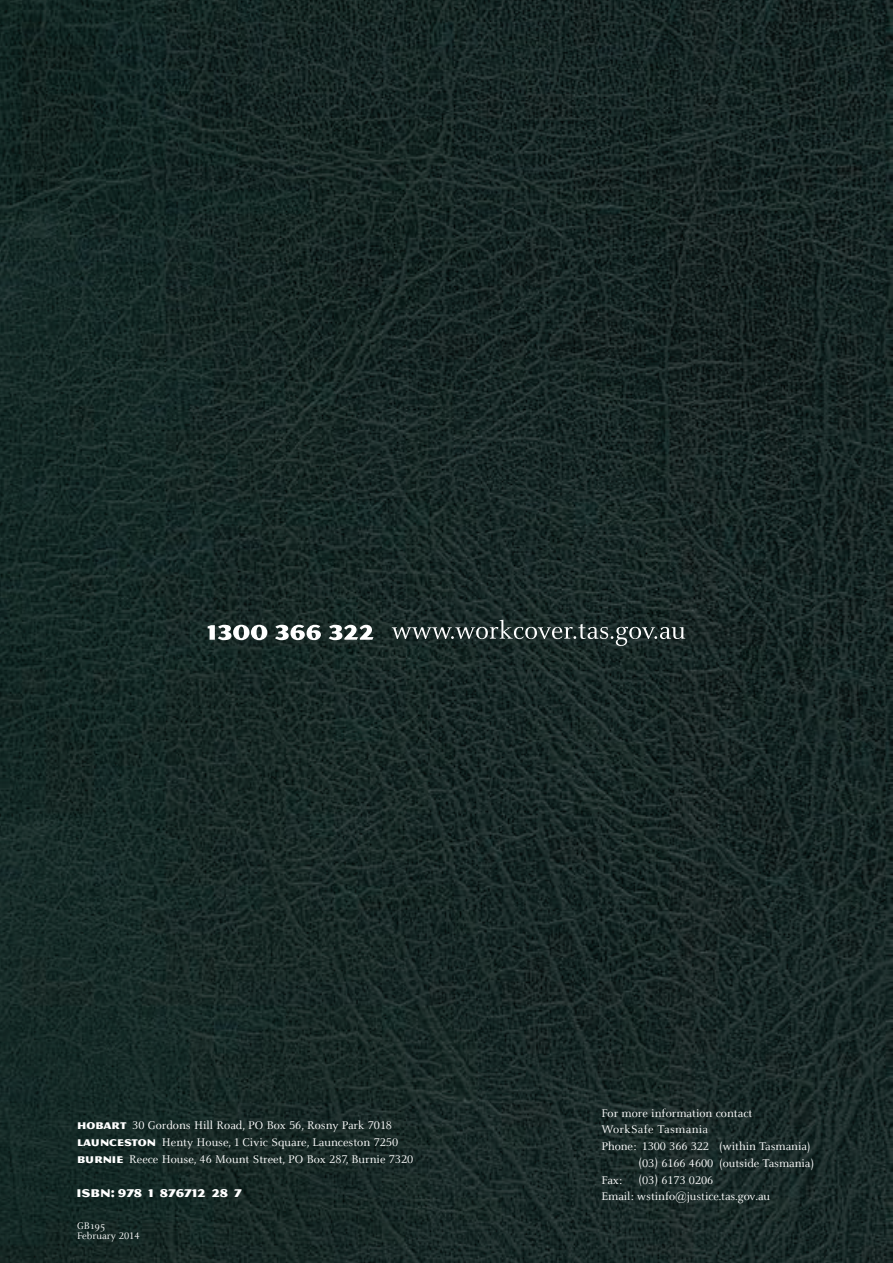
<style>
.page{position:relative;width:893px;height:1263px;background:#fff}
.page>*{position:absolute;margin:0;border:0;box-sizing:border-box;transform-origin:0 0}
.t1{font:12.3px/16.8px "Celeste";color:#fff}
.t2{font:12.3px "Celeste";letter-spacing:.025em;color:#fff}
.t3{font:12px "Magnesium MVB Std";color:#fff}
.Sub_level_1{font:10.5px "Celeste";color:#fff}
.s1{font-family:"Magnesium MVB Std";font-size:10.5px}
.s2{font-family:"Celeste Caps"}
</style>
<div class="page">
<img style="left:0;top:0;width:893px;height:1263px">
<svg style="left:208px;top:625px;width:59px;height:15px"></svg>
<svg style="left:275px;top:625px;width:46px;height:15px"></svg>
<svg style="left:329px;top:625px;width:44px;height:15px"></svg>
<svg style="left:392px;top:620px;width:293px;height:26px;background:#394745"></svg>
<p class="t1" style="left:77px;top:1117px;width:317px"><span class="s1">HOBART</span> <span class="s2">30</span> Gordons Hill Road, PO Box <span class="s2">56</span>, Rosny Park <span class="s2">7018</span></p>
<p class="t1" style="left:77px;top:1134px;width:323px"><span class="s1">LAUNCESTON</span> Henty House, <span class="s2">1</span> Civic Square, Launceston <span class="s2">7250</span></p>
<p class="t1" style="left:77px;top:1150px;width:338px"><span class="s1">BURNIE</span> Reece House, <span class="s2">46</span> Mount Street, PO Box <span class="s2">287</span>, Burnie <span class="s2">7320</span></p>
<p class="t3" style="left:77px;top:1186px;width:167px">ISBN: 978 1 876712 28 7</p>
<p class="Sub_level_1" style="left:77px;top:1220px;width:30px">GB195</p>
<p class="Sub_level_1" style="left:77px;top:1230px;width:64px">February <span class="s2">2014</span></p>
<p class="t1" style="left:601px;top:1105px;width:152px">For more information contact</p>
<p class="t2" style="left:601px;top:1123px;width:108px">WorkSafe Tasmania</p>
<p class="t1" style="left:601px;top:1138px;width:211px">Phone: <span class="s2">1300 366 322</span> (within Tasmania)</p>
<p class="t1" style="left:638px;top:1155px;width:177px">(<span class="s2">03</span>) <span class="s2">6166 4600</span> (outside Tasmania)</p>
<p class="t1" style="left:601px;top:1172px;width:22px">Fax:</p>
<p class="t1" style="left:601px;top:1172px;width:170px;text-indent:37px">(<span class="s2">03</span>) <span class="s2">6173 0206<br></span>Email: wstinfo@justice.tas.gov.au</p>
</div>
